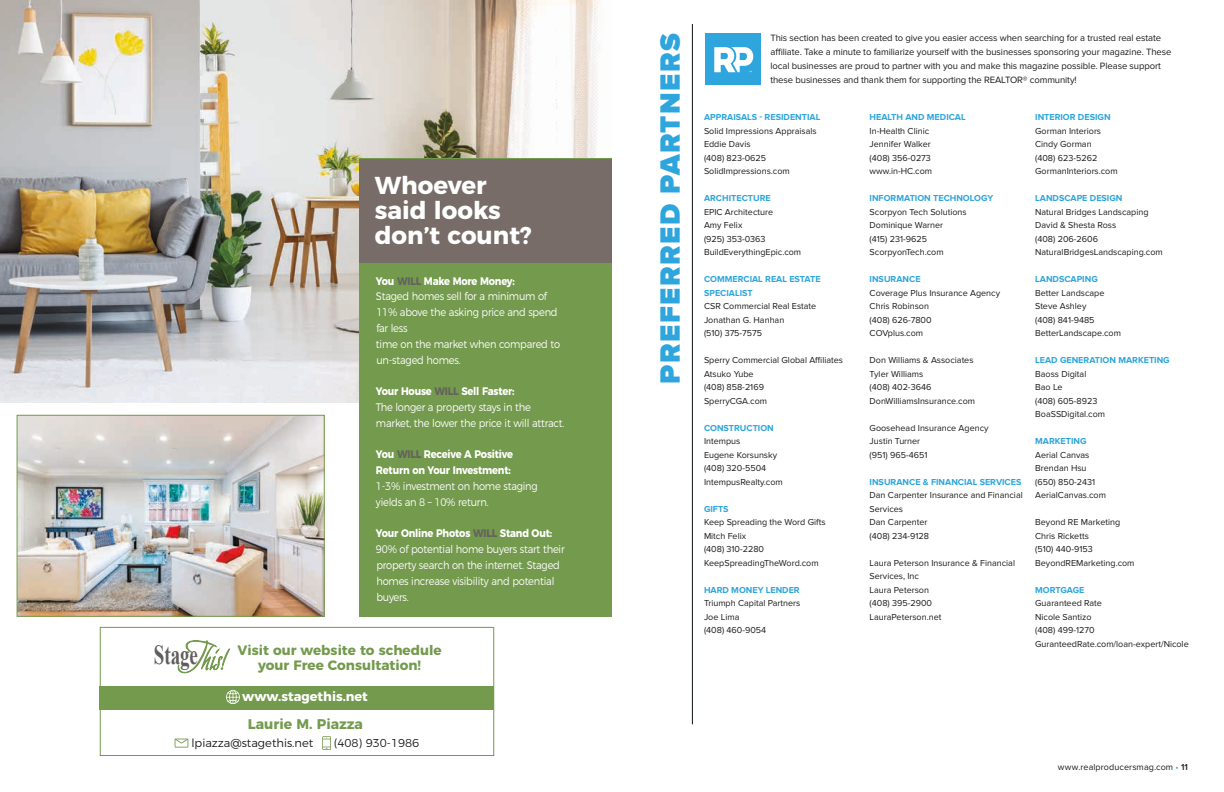
<style>
.page{position:relative;width:1224px;height:792px;background:#fff}
.page>*{position:absolute;margin:0;border:0;box-sizing:border-box;transform-origin:0 0}
.t1{font:900 28.9px "Proxima Nova";letter-spacing:.05em;color:#2ea5dc}
.t2{font:700 27.6px "Times New Roman";color:#605e5d;scale:.69 1}
.t3{font:700 24.5px/25px "Montserrat";color:#fff}
.t4{font:700 14px "Montserrat";color:#749a4e}
.t5{font:700 13.6px "Montserrat";color:#749a4e}
.t6{font:700 12.9px "Montserrat";color:#fff}
.t7{font:300 11.5px "Montserrat";color:#1c1b1a}
.t8{font:300 10.9px/15.8px "Montserrat";letter-spacing:-.02em;color:#fff;scale:.9 1}
.t9{font:700 10.9px/15.8px "Montserrat";letter-spacing:-.02em;color:#fff;scale:.9 1}
.t10{font:9.5px/14px "Proxima Nova";letter-spacing:-.01em;color:#1c1b1a}
.t11{font:9px/13.5px "Proxima Nova";color:#1c1b1a}
.t12{font:700 9px/13.5px "Proxima Nova";color:#2ea5dc}
.s1{font-weight:700}
.s2{font-weight:700;color:#64615e}
.s3{color:#64615e}
.s4{color:#2ea5dc}
.s5{font-weight:600}
</style>
<div class="page">
<img style="left:0;top:0;width:612px;height:402px">
<div style="left:359px;top:159px;width:253px;height:458px;background:#749a4e"></div>
<div style="left:359px;top:159px;width:253px;height:104px;background:#776c67"></div>
<img style="left:19px;top:417px;width:304px;height:198px">
<svg style="left:100px;top:627px;width:394px;height:129px"></svg>
<div style="left:100px;top:686px;width:394px;height:24px;background:#749a4e"></div>
<svg style="left:322px;top:736px;width:9px;height:14px"></svg>
<svg style="left:175px;top:739px;width:13px;height:9px"></svg>
<svg style="left:226px;top:690px;width:14px;height:14px"></svg>
<svg style="left:177px;top:627px;width:54px;height:47px"></svg>
<div style="left:17px;top:415px;width:308px;height:202px;border:1px solid #749a4e"></div>
<hr style="left:692px;top:24px;width:1px;height:700px;background:#0d1316">
<div style="left:705px;top:33px;width:56px;height:52px;background:#2ea5dc"></div>
<svg style="left:714px;top:47px;width:40px;height:25px"></svg>
<h3 class="t3" style="left:375px;top:171px;width:158px">Whoever said looks don’t count?</h3>
<h2 class="t2" style="left:154px;top:635px;width:66px">Stage</h2>
<p class="t8" style="left:376px;top:272px;width:206px"><span class="s1">You</span> <span class="s2">WILL</span> <span class="s1">Make More Money:<br></span>Staged homes sell for a minimum of<br>11% above the asking price and spend far less<br>time on the market when compared to un-staged homes.</p>
<p class="t8" style="left:376px;top:382px;width:211px"><span class="s1">Your House</span> <span class="s2">WILL</span> <span class="s1">Sell Faster:<br></span>The longer a property stays in the market, the lower the price it will attract.</p>
<p class="t9" style="left:376px;top:446px;width:154px">You <span class="s3">WILL</span> Receive A Positive<br>Return on Your Investment:</p>
<p class="t8" style="left:376px;top:477px;width:181px">1-3% investment on home staging yields an 8 – 10% return.</p>
<p class="t8" style="left:376px;top:525px;width:211px"><span class="s1">Your Online Photos</span> <span class="s2">WILL</span> <span class="s1">Stand Out:<br></span>90% of potential home buyers start their property search on the internet. Staged homes increase visibility and potential buyers.</p>
<h3 class="t5" style="left:238px;top:639px;width:206px">Visit our website to schedule</h3>
<h3 class="t5" style="left:258px;top:654px;width:164px">your Free Consultation!</h3>
<h3 class="t6" style="left:242px;top:686px;width:127px">www.stagethis.net</h3>
<h3 class="t4" style="left:248px;top:712px;width:117px">Laurie M. Piazza</h3>
<p class="t7" style="left:191px;top:734px;width:123px">lpiazza@stagethis.net</p>
<p class="t7" style="left:334px;top:734px;width:87px">(408) 930-1986</p>
<h1 class="t1" style="left:657px;top:384px;width:352px;rotate:-90deg">PREFERRED PARTNERS</h1>
<p class="t10" style="left:770px;top:31px;width:403px">This section has been created to give you easier access when searching for a trusted real estate affiliate. Take a minute to familiarize yourself with the businesses sponsoring your magazine. These local businesses are proud to partner with you and make this magazine possible. Please support these businesses and thank them for supporting the REALTOR® community!</p>
<p class="t12" style="left:704px;top:111px;width:118px">APPRAISALS - RESIDENTIAL</p>
<p class="t11" style="left:704px;top:124px;width:114px">Solid Impressions Appraisals<br>Eddie Davis<br>(408) 823-0625<br>SolidImpressions.com</p>
<p class="t12" style="left:704px;top:192px;width:68px">ARCHITECTURE</p>
<p class="t11" style="left:704px;top:205px;width:99px">EPIC Architecture<br>Amy Felix<br>(925) 353-0363<br>BuildEverythingEpic.com</p>
<p class="t12" style="left:704px;top:273px;width:118px">COMMERCIAL REAL ESTATE<br>SPECIALIST</p>
<p class="t11" style="left:704px;top:300px;width:114px">CSR Commercial Real Estate<br>Jonathan G. Hanhan<br>(510) 375-7575</p>
<p class="t11" style="left:704px;top:354px;width:141px">Sperry Commercial Global Affiliates<br>Atsuko Yube<br>(408) 858-2169<br>SperryCGA.com</p>
<p class="t12" style="left:704px;top:421px;width:71px">CONSTRUCTION</p>
<p class="t11" style="left:704px;top:435px;width:80px">Intempus<br>Eugene Korsunsky (408) 320-5504<br>IntempusRealty.com</p>
<p class="t12" style="left:704px;top:502px;width:26px">GIFTS</p>
<p class="t11" style="left:704px;top:516px;width:123px">Keep Spreading the Word Gifts<br>Mitch Felix<br>(408) 310-2280<br>KeepSpreadingTheWord.com</p>
<p class="t12" style="left:704px;top:583px;width:97px">HARD MONEY LENDER</p>
<p class="t11" style="left:704px;top:597px;width:98px">Triumph Capital Partners<br>Joe Lima<br>(408) 460-9054</p>
<p class="t12" style="left:870px;top:111px;width:98px">HEALTH AND MEDICAL</p>
<p class="t11" style="left:870px;top:124px;width:64px">In-Health Clinic<br>Jennifer Walker (408) 356-0273 www.in-HC.com</p>
<p class="t12" style="left:870px;top:192px;width:125px">INFORMATION TECHNOLOGY</p>
<p class="t11" style="left:870px;top:205px;width:99px">Scorpyon Tech Solutions<br>Dominique Warner<br>(415) 231-9625<br>ScorpyonTech.com</p>
<p class="t12" style="left:870px;top:273px;width:52px">INSURANCE</p>
<p class="t11" style="left:870px;top:286px;width:132px">Coverage Plus Insurance Agency<br>Chris Robinson<br>(408) 626-7800<br>COVplus.com</p>
<p class="t11" style="left:870px;top:354px;width:107px">Don Williams &amp; Associates<br>Tyler Williams<br>(408) 402-3646<br>DonWilliamsInsurance.com</p>
<p class="t11" style="left:870px;top:421px;width:120px">Goosehead Insurance Agency<br>Justin Turner<br>(951) 965-4651</p>
<p class="t12" style="left:870px;top:475px;width:153px">INSURANCE &amp; FINANCIAL SERVICES</p>
<p class="t11" style="left:870px;top:489px;width:155px">Dan Carpenter Insurance and Financial<br>Services<br>Dan Carpenter<br>(408) 234-9128</p>
<p class="t11" style="left:870px;top:556px;width:147px">Laura Peterson Insurance &amp; Financial<br>Services, Inc<br>Laura Peterson<br>(408) 395-2900<br>LauraPeterson.net</p>
<p class="t12" style="left:1035px;top:111px;width:77px">INTERIOR DESIGN</p>
<p class="t11" style="left:1035px;top:124px;width:84px">Gorman Interiors<br>Cindy Gorman<br>(408) 623-5262<br>GormanInteriors.com</p>
<p class="t12" style="left:1035px;top:192px;width:89px">LANDSCAPE DESIGN</p>
<p class="t11" style="left:1035px;top:205px;width:129px">Natural Bridges Landscaping<br>David &amp; Shesta Ross<br>(408) 206-2606<br>NaturalBridgesLandscaping.com</p>
<p class="t12" style="left:1035px;top:273px;width:64px">LANDSCAPING</p>
<p class="t11" style="left:1035px;top:286px;width:87px">Better Landscape<br>Steve Ashley<br>(408) 841-9485<br>BetterLandscape.com</p>
<p class="t12" style="left:1035px;top:354px;width:136px">LEAD GENERATION MARKETING</p>
<p class="t11" style="left:1035px;top:367px;width:71px">Baoss Digital<br>Bao Le<br>(408) 605-8923<br>BoaSSDigital.com</p>
<p class="t12" style="left:1035px;top:435px;width:53px">MARKETING</p>
<p class="t11" style="left:1035px;top:448px;width:72px">Aerial Canvas<br>Brendan Hsu (650) 850-2431<br>AerialCanvas.com</p>
<p class="t11" style="left:1035px;top:516px;width:101px">Beyond RE Marketing<br>Chris Ricketts<br>(510) 440-9153<br>BeyondREMarketing.com</p>
<p class="t12" style="left:1035px;top:583px;width:51px">MORTGAGE</p>
<p class="t11" style="left:1035px;top:597px;width:155px">Guaranteed Rate<br>Nicole Santizo<br>(408) 499-1270<br>GuranteedRate.com/loan-expert/Nicole</p>
<p class="t11" style="left:1058px;top:761px;width:132px">www.realproducersmag.com <span class="s4">•</span> <span class="s5">11</span></p>
</div>
